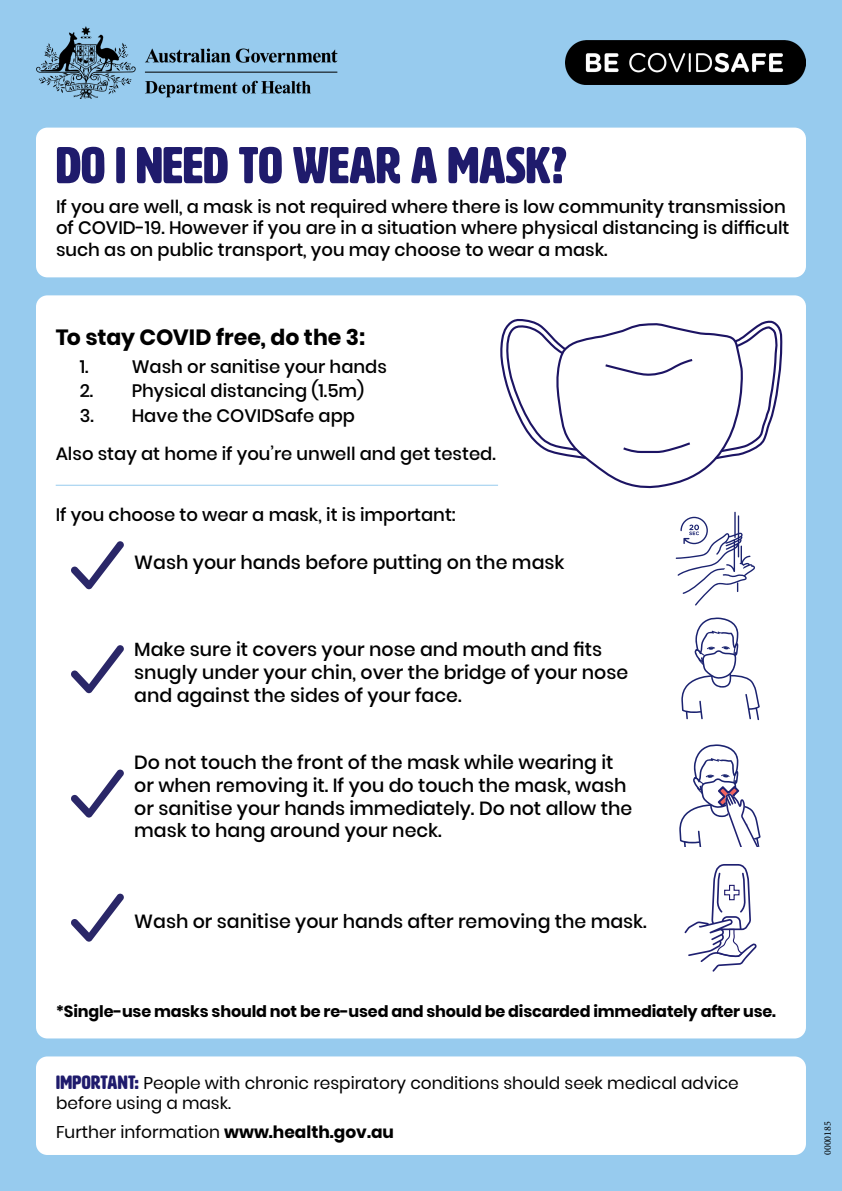
<style>
.page{position:relative;width:842px;height:1191px;background:#97cbee}
.page>*{position:absolute;margin:0;border:0;box-sizing:border-box;transform-origin:0 0}
.t1{font:51px "HWT Artz W00";color:#1f1b6c}
.Paragraph_Style_1{font:700 22px "Poppins";color:#000}
.Paragraph_Style_1-2{font:500 19px/22.8px "Poppins";color:#000}
.Paragraph_Style_1-3{font:500 18px/21.6px "Poppins";color:#000}
.t2{font:17px/20.4px "Poppins";color:#000}
.Paragraph_Style_1-4{font:700 16px "Poppins";letter-spacing:-.01em;color:#000}
.t3{font:10px "Minion Pro";color:#000}
.s1{font-family:"HWT Artz W00";font-size:19px;color:#1f1b6c}
.s2{font-weight:700}
</style>
<div class="page">
<img style="left:565px;top:41px;width:241px;height:43px">
<img style="left:36px;top:26px;width:302px;height:73px">
<div style="left:36px;top:128px;width:770px;height:149px;background:#fff;border-radius:11px"></div>
<div style="left:36px;top:295px;width:770px;height:743px;background:#fff;border-radius:11px"></div>
<div style="left:36px;top:1056px;width:770px;height:99px;background:#fff;border-radius:11px"></div>
<svg style="left:500px;top:318px;width:283px;height:171px"></svg>
<svg style="left:676px;top:512px;width:79px;height:93px"></svg>
<svg style="left:679px;top:744px;width:82px;height:103px"></svg>
<svg style="left:684px;top:864px;width:73px;height:107px"></svg>
<svg style="left:681px;top:617px;width:79px;height:103px"></svg>
<hr style="left:56px;top:485px;width:442px;height:1px;background:#97cbee">
<svg style="left:71px;top:645px;width:53px;height:48px"></svg>
<svg style="left:71px;top:769px;width:53px;height:48px"></svg>
<svg style="left:71px;top:893px;width:53px;height:48px"></svg>
<svg style="left:71px;top:541px;width:53px;height:48px"></svg>
<p class="t1" style="left:56px;top:138px;width:512px">DO I NEED TO WEAR A MASK?</p>
<p class="Paragraph_Style_1-3" style="left:56px;top:196px;width:735px">If you are well, a mask is not required where there is low community transmission of COVID-19. However if you are in a situation where physical distancing is difficult such as on public transport, you may choose to wear a mask.</p>
<p class="Paragraph_Style_1" style="left:56px;top:324px;width:311px">To stay COVID free, do the 3:</p>
<p class="Paragraph_Style_1-3" style="left:80px;top:355px;width:309px">1. Wash or sanitise your hands</p>
<p class="Paragraph_Style_1-3" style="left:80px;top:380px;width:286px">2. Physical distancing (1.5m)</p>
<p class="Paragraph_Style_1-3" style="left:80px;top:405px;width:277px">3. Have the COVIDSafe app</p>
<p class="Paragraph_Style_1-3" style="left:56px;top:443px;width:442px">Also stay at home if you’re unwell and get tested.</p>
<p class="Paragraph_Style_1-3" style="left:56px;top:504px;width:402px">If you choose to wear a mask, it is important:</p>
<p class="Paragraph_Style_1-2" style="left:134px;top:550px;width:432px">Wash your hands before putting on the mask</p>
<p class="Paragraph_Style_1-2" style="left:134px;top:638px;width:495px">Make sure it covers your nose and mouth and fits snugly under your chin, over the bridge of your nose and against the sides of your face.</p>
<p class="Paragraph_Style_1-2" style="left:134px;top:751px;width:500px">Do not touch the front of the mask while wearing it or when removing it. If you do touch the mask, wash or sanitise your hands immediately. Do not allow the mask to hang around your neck.</p>
<p class="Paragraph_Style_1-2" style="left:134px;top:909px;width:514px">Wash or sanitise your hands after removing the mask.</p>
<p class="Paragraph_Style_1-4" style="left:56px;top:1002px;width:722px">*Single-use masks should not be re-used and should be discarded immediately after use.</p>
<p class="t2" style="left:56px;top:1072px;width:684px"><span class="s1">IMPORTANT:</span> People with chronic respiratory conditions should seek medical advice before using a mask.</p>
<p class="t2" style="left:56px;top:1121px;width:340px">Further information <span class="s2">www.health.gov.au</span></p>
<p class="t3" style="left:821px;top:1155px;width:35px;rotate:-90deg">0000185</p>
</div>
